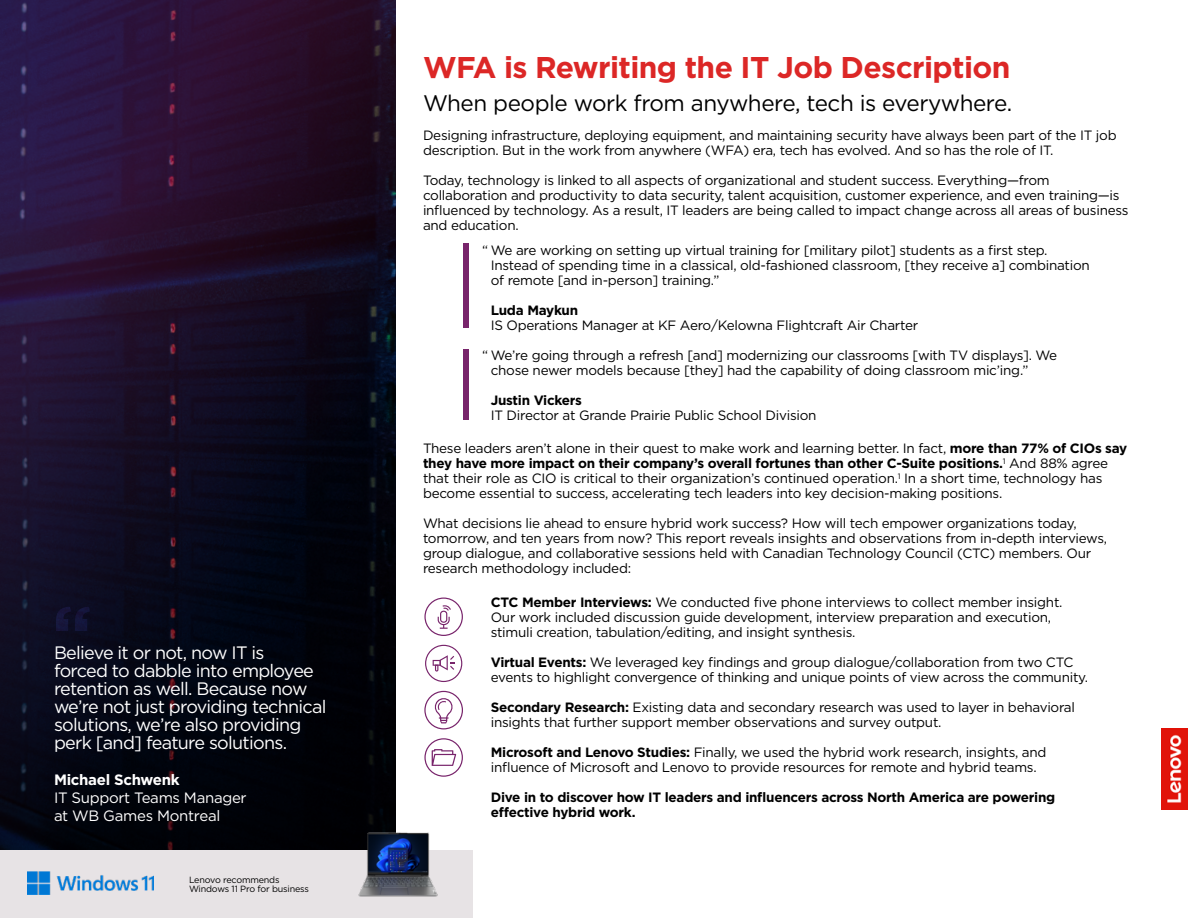
<style>
.page{position:relative;width:1188px;height:918px;background:#fff}
.page>*{position:absolute;margin:0;border:0;box-sizing:border-box;transform-origin:0 0}
.t1{font:700 75px "Gotham";color:#fff}
.t2{font:700 30px "Gotham";letter-spacing:-.02em;color:#dc2726}
.t3{font:22.5px "Gotham";letter-spacing:-.02em;color:#000}
.t4{font:18px/18px "Gotham";letter-spacing:-.04em;color:#fff}
.t5{font:15px/18px "Gotham";letter-spacing:-.02em;color:#fff}
.t6{font:700 15px "Gotham";letter-spacing:-.02em;color:#fff}
.t7{font:13.5px/15px "Gotham";letter-spacing:-.02em;color:#000}
.t8{font:700 13.5px/15px "Gotham";letter-spacing:-.02em;color:#000}
.t9{font:9px/9px "Gotham";letter-spacing:-.02em;color:#000}
.s1{font-weight:700}
</style>
<div class="page">
<svg style="left:0;top:0;width:396px;height:850px;background:#130b21"></svg>
<div style="left:464px;top:244px;width:5px;height:84px;background:#78246b"></div>
<div style="left:464px;top:349px;width:5px;height:71px;background:#78246b"></div>
<svg style="left:424px;top:598px;width:39px;height:38px"></svg>
<svg style="left:424px;top:691px;width:39px;height:38px"></svg>
<svg style="left:424px;top:738px;width:39px;height:39px"></svg>
<svg style="left:425px;top:645px;width:37px;height:37px"></svg>
<img style="left:1161px;top:728px;width:27px;height:81px">
<div style="left:0;top:850px;width:472px;height:68px;background:#e7e3e5"></div>
<img style="left:351px;top:828px;width:87px;height:69px">
<img style="left:27px;top:872px;width:127px;height:23px">
<h1 class="t1" style="left:52px;top:583px;width:42px">“</h1>
<h3 class="t4" style="left:54px;top:643px;width:274px">Believe it or not, now IT is<br>forced to dabble into employee retention as well. Because now we’re not just providing technical solutions, we’re also providing perk [and] feature solutions.</h3>
<p class="t6" style="left:54px;top:769px;width:127px">Michael Schwenk</p>
<p class="t5" style="left:54px;top:788px;width:194px">IT Support Teams Manager at WB Games Montreal</p>
<p class="t9" style="left:189px;top:875px;width:122px">Lenovo recommends<br>Windows 11 Pro for business</p>
<h2 class="t2" style="left:423px;top:47px;width:589px">WFA is Rewriting the IT Job Description</h2>
<h3 class="t3" style="left:423px;top:89px;width:591px">When people work from anywhere, tech is everywhere.</h3>
<p class="t7" style="left:423px;top:127px;width:695px">Designing infrastructure, deploying equipment, and maintaining security have always been part of the IT job description. But in the work from anywhere (WFA) era, tech has evolved. And so has the role of IT.</p>
<p class="t7" style="left:423px;top:172px;width:707px">Today, technology is linked to all aspects of organizational and student success. Everything—from collaboration and productivity to data security, talent acquisition, customer experience, and even training—is influenced by technology. As a result, IT leaders are being called to impact change across all areas of business and education.</p>
<p class="t7" style="left:491px;top:242px;width:601px;text-indent:-9px">“ We are working on setting up virtual training for [military pilot] students as a first step.<br>Instead of spending time in a classical, old-fashioned classroom, [they receive a] combination of remote [and in-person] training.”</p>
<p class="t8" style="left:491px;top:302px;width:89px">Luda Maykun</p>
<p class="t7" style="left:491px;top:317px;width:429px">IS Operations Manager at KF Aero/Kelowna Flightcraft Air Charter</p>
<p class="t7" style="left:491px;top:347px;width:568px;text-indent:-9px">“ We’re going through a refresh [and] modernizing our classrooms [with TV displays]. We chose newer models because [they] had the capability of doing classroom mic’ing.”</p>
<p class="t8" style="left:491px;top:392px;width:93px">Justin Vickers</p>
<p class="t7" style="left:491px;top:407px;width:327px">IT Director at Grande Prairie Public School Division</p>
<p class="t7" style="left:423px;top:441px;width:706px">These leaders aren’t alone in their quest to make work and learning better. In fact, <span class="s1">more than 77% of CIOs say they have more impact on their company’s overall fortunes than other C-Suite positions.</span><sup>1</sup> And 88% agree that their role as CIO is critical to their organization’s continued operation.<sup>1</sup> In a short time, technology has become essential to success, accelerating tech leaders into key decision-making positions.</p>
<p class="t7" style="left:423px;top:516px;width:686px">What decisions lie ahead to ensure hybrid work success? How will tech empower organizations today, tomorrow, and ten years from now? This report reveals insights and observations from in-depth interviews, group dialogue, and collaborative sessions held with Canadian Technology Council (CTC) members. Our research methodology included:</p>
<p class="t7" style="left:491px;top:595px;width:573px"><span class="s1">CTC Member Interviews:</span> We conducted five phone interviews to collect member insight.<br>Our work included discussion guide development, interview preparation and execution, stimuli creation, tabulation/editing, and insight synthesis.</p>
<p class="t7" style="left:491px;top:655px;width:599px"><span class="s1">Virtual Events:</span> We leveraged key findings and group dialogue/collaboration from two CTC events to highlight convergence of thinking and unique points of view across the community.</p>
<p class="t7" style="left:491px;top:700px;width:586px"><span class="s1">Secondary Research:</span> Existing data and secondary research was used to layer in behavioral insights that further support member observations and survey output.</p>
<p class="t7" style="left:491px;top:745px;width:557px"><span class="s1">Microsoft and Lenovo Studies:</span> Finally, we used the hybrid work research, insights, and influence of Microsoft and Lenovo to provide resources for remote and hybrid teams.</p>
<p class="t8" style="left:491px;top:790px;width:566px">Dive in to discover how IT leaders and influencers across North America are powering effective hybrid work.</p>
</div>
